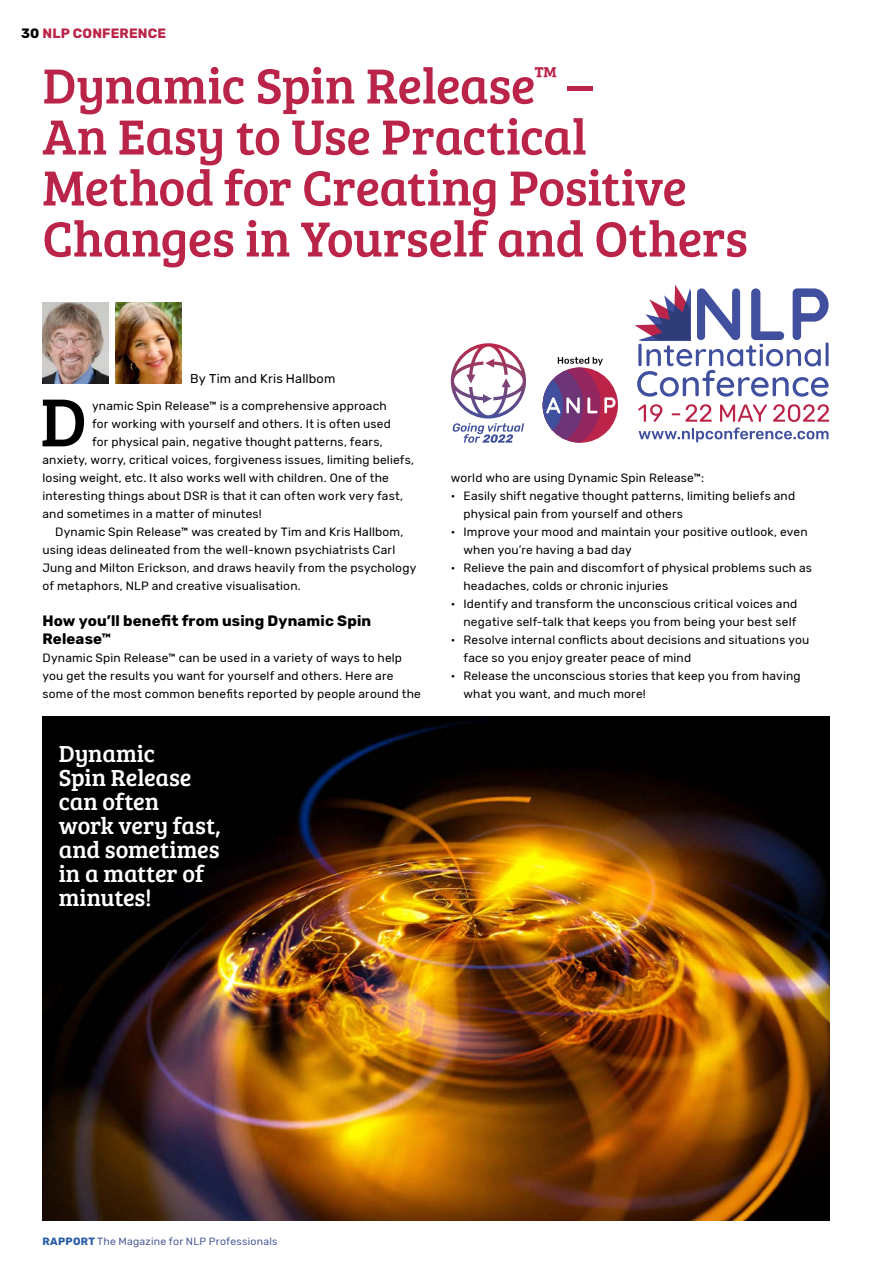
<style>
.page{position:relative;width:893px;height:1263px;background:#fff}
.page>*{position:absolute;margin:0;border:0;box-sizing:border-box;transform-origin:0 0}
.t1{font:70.2px "Bree Serif";color:#000}
.t2{font:51px/51px "Bree Serif";letter-spacing:-.01em;color:#bb2449}
.t3{font:24px/24px "Bree Serif";letter-spacing:-.005em;color:#fff}
.t4{font:700 15px/18px "Rubik";letter-spacing:.01em;color:#000}
.t5{font:700 13.5px "Rubik";color:#bb2449}
.t6{font:12.75px "Rubik";letter-spacing:.015em;color:#000}
.t7{font:12px/18px "Rubik";letter-spacing:.015em;color:#000}
.t8{font:10.5px "Rubik";letter-spacing:.02em;color:#4a5b96}
.s1{color:#000}
.s2{font-weight:700;color:#295ca7}
</style>
<div class="page">
<img style="left:43px;top:302px;width:65px;height:81px">
<img style="left:116px;top:302px;width:65px;height:81px">
<img style="left:43px;top:716px;width:786px;height:504px">
<svg style="left:635px;top:285px;width:194px;height:112px"></svg>
<svg style="left:638px;top:404px;width:191px;height:38px"></svg>
<svg style="left:543px;top:357px;width:72px;height:86px"></svg>
<svg style="left:451px;top:343px;width:75px;height:100px"></svg>
<p class="t5" style="left:73px;top:26px;width:11px">conference</p>
<p class="t5" style="left:21px;top:26px;width:31px"><span class="s1">30</span>nlp</p>
<h2 class="t2" style="left:43px;top:58px;width:707px">Dynamic Spin Release<sup>™</sup> –<br>An Easy to Use Practical<br>Method for Creating Positive<br>Changes in Yourself and Others</h2>
<p class="t6" style="left:190px;top:372px;width:147px">By Tim and Kris Hallbom</p>
<h1 class="t1" style="left:40px;top:371px;width:48px">D</h1>
<p class="t7" style="left:92px;top:397px;width:296px">ynamic Spin Release™ is a comprehensive approach</p>
<p class="t7" style="left:92px;top:415px;width:300px">for working with yourself and others. It is often used</p>
<p class="t7" style="left:92px;top:433px;width:292px">for physical pain, negative thought patterns, fears,</p>
<p class="t7" style="left:43px;top:451px;width:373px">anxiety, worry, critical voices, forgiveness issues, limiting beliefs,</p>
<p class="t7" style="left:43px;top:469px;width:348px">losing weight, etc. It also works well with children. One of the</p>
<p class="t7" style="left:43px;top:487px;width:362px">interesting things about DSR is that it can often work very fast,</p>
<p class="t7" style="left:43px;top:505px;width:221px">and sometimes in a matter of minutes!</p>
<p class="t7" style="left:55px;top:523px;width:350px">Dynamic Spin Release™ was created by Tim and Kris Hallbom,</p>
<p class="t7" style="left:43px;top:541px;width:354px">using ideas delineated from the well-known psychiatrists Carl</p>
<p class="t7" style="left:43px;top:559px;width:375px">Jung and Milton Erickson, and draws heavily from the psychology</p>
<p class="t7" style="left:43px;top:577px;width:260px">of metaphors, NLP and creative visualisation.</p>
<p class="t4" style="left:43px;top:613px;width:330px">How you’ll benefit from using Dynamic Spin<br>Release™</p>
<p class="t7" style="left:43px;top:649px;width:380px">Dynamic Spin Release™ can be used in a variety of ways to help you get the results you want for yourself and others. Here are some of the most common benefits reported by people around the</p>
<h3 class="t3" style="left:59px;top:741px;width:164px">Dynamic<br>Spin Release can often<br>work very fast, and sometimes in a matter of minutes!</h3>
<p class="t7" style="left:451px;top:469px;width:255px">world who are using Dynamic Spin Release™:</p>
<p class="t7" style="left:463px;top:487px;width:333px;text-indent:-13px">• Easily shift negative thought patterns, limiting beliefs and physical pain from yourself and others</p>
<p class="t7" style="left:463px;top:523px;width:346px;text-indent:-13px">• Improve your mood and maintain your positive outlook, even when you’re having a bad day</p>
<p class="t7" style="left:463px;top:559px;width:350px;text-indent:-13px">• Relieve the pain and discomfort of physical problems such as headaches, colds or chronic injuries</p>
<p class="t7" style="left:451px;top:595px;width:348px;text-align:right">• Identify and transform the unconscious critical voices and negative self-talk that keeps you from being your best self</p>
<p class="t7" style="left:463px;top:631px;width:347px;text-indent:-13px">• Resolve internal conflicts about decisions and situations you face so you enjoy greater peace of mind</p>
<p class="t7" style="left:463px;top:667px;width:339px;text-indent:-13px">• Release the unconscious stories that keep you from having what you want, and much more!</p>
<p class="t8" style="left:43px;top:1235px;width:236px"><span class="s2">RAPPorT</span> The Magazine for NLP Professionals</p>
</div>
